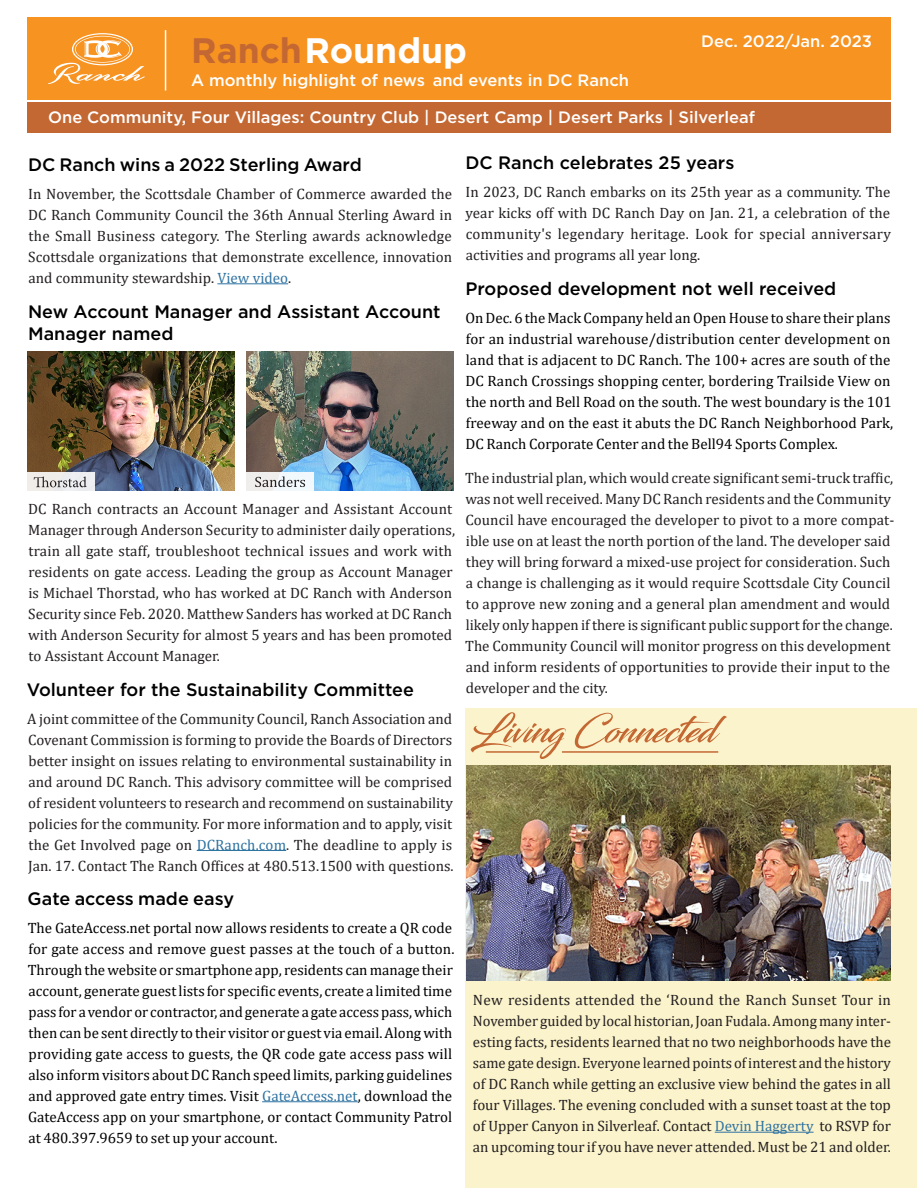
<style>
.page{position:relative;width:918px;height:1188px;background:#fff}
.page>*{position:absolute;margin:0;border:0;box-sizing:border-box;transform-origin:0 0}
.t1{font:700 35.4px "Gotham";color:#fff}
.t2{font:500 18px/21.6px "Gotham";color:#000}
.t3{font:500 16.5px "Gotham";color:#fff}
.t4{font:15px/21px "Cambria";color:#231f20;text-align:justify}
.t5{font:15px/21px "Cambria";color:#000}
.s1{color:#c46833}
.s2{color:#2f73a1}
</style>
<div class="page">
<div style="left:465px;top:709px;width:452px;height:479px;background:#fbf3cb"></div>
<img style="left:466px;top:766px;width:425px;height:215px">
<img style="left:247px;top:352px;width:206px;height:138px">
<img style="left:28px;top:352px;width:206px;height:138px">
<svg style="left:28px;top:473px;width:67px;height:18px"></svg>
<svg style="left:34px;top:476px;width:53px;height:11px"></svg>
<div style="left:247px;top:472px;width:67px;height:20px;background:linear-gradient(to right,#f0ecea,#f3fcff)"></div>
<svg style="left:255px;top:476px;width:50px;height:11px"></svg>
<hr style="left:217px;top:283px;width:71px;height:1px;background:#2f73a1">
<hr style="left:197px;top:850px;width:89px;height:1px;background:#2f73a1">
<hr style="left:262px;top:1101px;width:96px;height:1px;background:#2f73a1">
<svg style="left:471px;top:712px;width:256px;height:47px"></svg>
<hr style="left:715px;top:1132px;width:99px;height:1px;background:#2f73a1">
<div style="left:27px;top:17px;width:864px;height:83px;background:#f79321"></div>
<div style="left:27px;top:102px;width:864px;height:31px;background:#c46833"></div>
<svg style="left:48px;top:33px;width:97px;height:51px"></svg>
<hr style="left:165px;top:30px;width:1px;height:61px;background:#fff">
<h1 class="t1" style="left:191px;top:27px;width:278px"><span class="s1">Ranch</span>Roundup</h1>
<p class="t3" style="left:191px;top:70px;width:439px">A monthly highlight of news and events in DC Ranch</p>
<p class="t3" style="left:701px;top:30px;width:173px">Dec. 2022/Jan. 2023</p>
<p class="t3" style="left:48px;top:106px;width:709px">One Community, Four Villages: Country Club | Desert Camp | Desert Parks | Silverleaf</p>
<p class="t2" style="left:28px;top:154px;width:335px">DC Ranch wins a 2022 Sterling Award</p>
<p class="t4" style="left:28px;top:183px;width:426px">In November, the Scottsdale Chamber of Commerce awarded the DC Ranch Community Council the 36th Annual Sterling Award in the Small Business category. The Sterling awards acknowledge Scottsdale organizations that demonstrate excellence, innovation and community stewardship. <span class="s2">View video</span>.</p>
<p class="t2" style="left:28px;top:301px;width:414px">New Account Manager and Assistant Account<br>Manager named</p>
<p class="t4" style="left:28px;top:499px;width:428px;text-align:left">DC Ranch contracts an Account Manager and Assistant Account Manager through Anderson Security to administer daily operations, train all gate staff, troubleshoot technical issues and work with residents on gate access. Leading the group as Account Manager is Michael Thorstad, who has worked at DC Ranch with Anderson Security since Feb. 2020. Matthew Sanders has worked at DC Ranch with Anderson Security for almost 5 years and has been promoted to Assistant Account Manager.</p>
<p class="t2" style="left:27px;top:678px;width:389px">Volunteer for the Sustainability Committee</p>
<p class="t4" style="left:27px;top:708px;width:428px">A joint committee of the Community Council, Ranch Association and Covenant Commission is forming to provide the Boards of Directors better insight on issues relating to environmental sustainability in and around DC Ranch. This advisory committee will be comprised of resident volunteers to research and recommend on sustainability policies for the community. For more information and to apply, visit the Get Involved page on <span class="s2">DCRanch.com</span>. The deadline to apply is Jan. 17. Contact The Ranch Offices at 480.513.1500 with questions.</p>
<p class="t2" style="left:28px;top:888px;width:208px">Gate access made easy</p>
<p class="t5" style="left:28px;top:917px;width:428px">The GateAccess.net portal now allows residents to create a QR code for gate access and remove guest passes at the touch of a button.<br>Through the website or smartphone app, residents can manage their account, generate guest lists for specific events, create a limited time pass for a vendor or contractor, and generate a gate access pass, which then can be sent directly to their visitor or guest via email. Along with providing gate access to guests, the QR code gate access pass will also inform visitors about DC Ranch speed limits, parking guidelines and approved gate entry times. Visit <span class="s2">GateAccess.net</span>, download the GateAccess app on your smartphone, or contact Community Patrol at 480.397.9659 to set up your account.</p>
<p class="t2" style="left:465px;top:152px;width:270px">DC Ranch celebrates 25 years</p>
<p class="t4" style="left:465px;top:181px;width:427px">In 2023, DC Ranch embarks on its 25th year as a community. The year kicks off with DC Ranch Day on Jan. 21, a celebration of the community's legendary heritage. Look for special anniversary activities and programs all year long.</p>
<p class="t2" style="left:465px;top:277px;width:372px">Proposed development not well received</p>
<p class="t5" style="left:465px;top:307px;width:429px">On Dec. 6 the Mack Company held an Open House to share their plans for an industrial warehouse/distribution center development on land that is adjacent to DC Ranch. The 100+ acres are south of the DC Ranch Crossings shopping center, bordering Trailside View on the north and Bell Road on the south. The west boundary is the 101 freeway and on the east it abuts the DC Ranch Neighborhood Park, DC Ranch Corporate Center and the Bell94 Sports Complex.</p>
<p class="t4" style="left:465px;top:467px;width:431px;text-align:left">The industrial plan, which would create significant semi-truck traffic, was not well received. Many DC Ranch residents and the Community Council have encouraged the developer to pivot to a more compat&shy;ible use on at least the north portion of the land. The developer said they will bring forward a mixed-use project for consideration. Such a change is challenging as it would require Scottsdale City Council to approve new zoning and a general plan amendment and would likely only happen if there is significant public support for the change.<br>The Community Council will monitor progress on this development and inform residents of opportunities to provide their input to the developer and the city.</p>
<p class="t4" style="left:473px;top:990px;width:420px">New residents attended the ‘Round the Ranch Sunset Tour in November guided by local historian, Joan Fudala. Among many inter&shy;esting facts, residents learned that no two neighborhoods have the same gate design. Everyone learned points of interest and the history of DC Ranch while getting an exclusive view behind the gates in all four Villages. The evening concluded with a sunset toast at the top of Upper Canyon in Silverleaf. Contact <span class="s2">Devin Haggerty</span> to RSVP for an upcoming tour if you have never attended. Must be 21 and older.</p>
</div>
